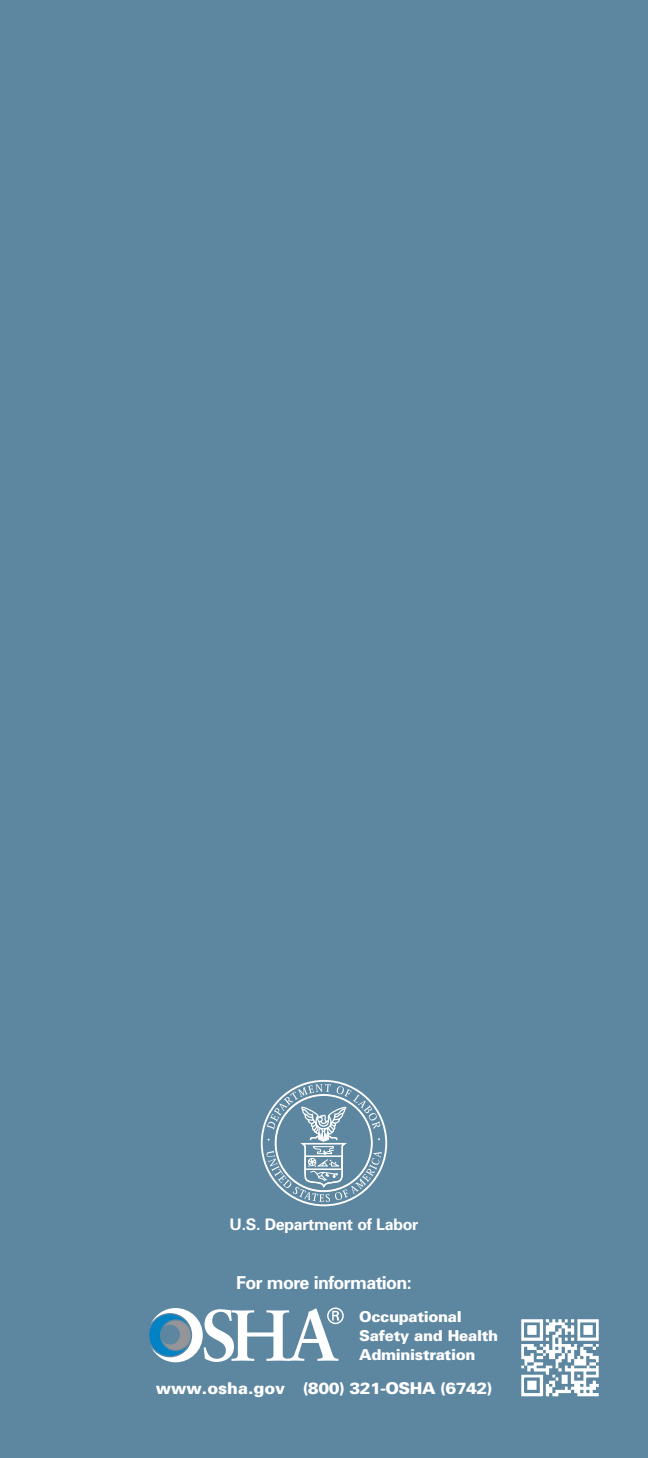
<style>
.page{position:relative;width:648px;height:1458px;background:#5d87a1}
.page>*{position:absolute;margin:0;border:0;box-sizing:border-box;transform-origin:0 0}
.t1{font:700 17.78px "Univers";letter-spacing:-.035em;color:#fff}
.TEXT_10_13_UNIVERS{font:900 16.2px "Univers";letter-spacing:-.03em;color:#fff}
.TEXT_10_13_UNIVERS-2{font:700 15.97px "Univers";letter-spacing:-.02em;color:#fff}
.t2{font:900 15.08px/19.3px "Univers";letter-spacing:-.02em;color:#fff}
</style>
<div class="page">
<svg style="left:149px;top:1307px;width:195px;height:55px"></svg>
<div style="left:261px;top:1080px;width:126px;height:126px;border:2px solid #fff;border-radius:50%"></div>
<svg style="left:267px;top:1084px;width:115px;height:118px;background:#7d9fb3"></svg>
<img style="left:518px;top:1316px;width:83px;height:83px">
<p class="TEXT_10_13_UNIVERS-2" style="left:230px;top:1214px;width:190px">U.S. Department of Labor</p>
<p class="t1" style="left:236px;top:1271px;width:177px">For more information:</p>
<p class="t2" style="left:359px;top:1306px;width:140px">Occupational<br>Safety and Health<br>Administration</p>
<p class="TEXT_10_13_UNIVERS" style="left:156px;top:1378px;width:338px">www.osha.gov (800) 321-OSHA (6742)</p>
</div>
